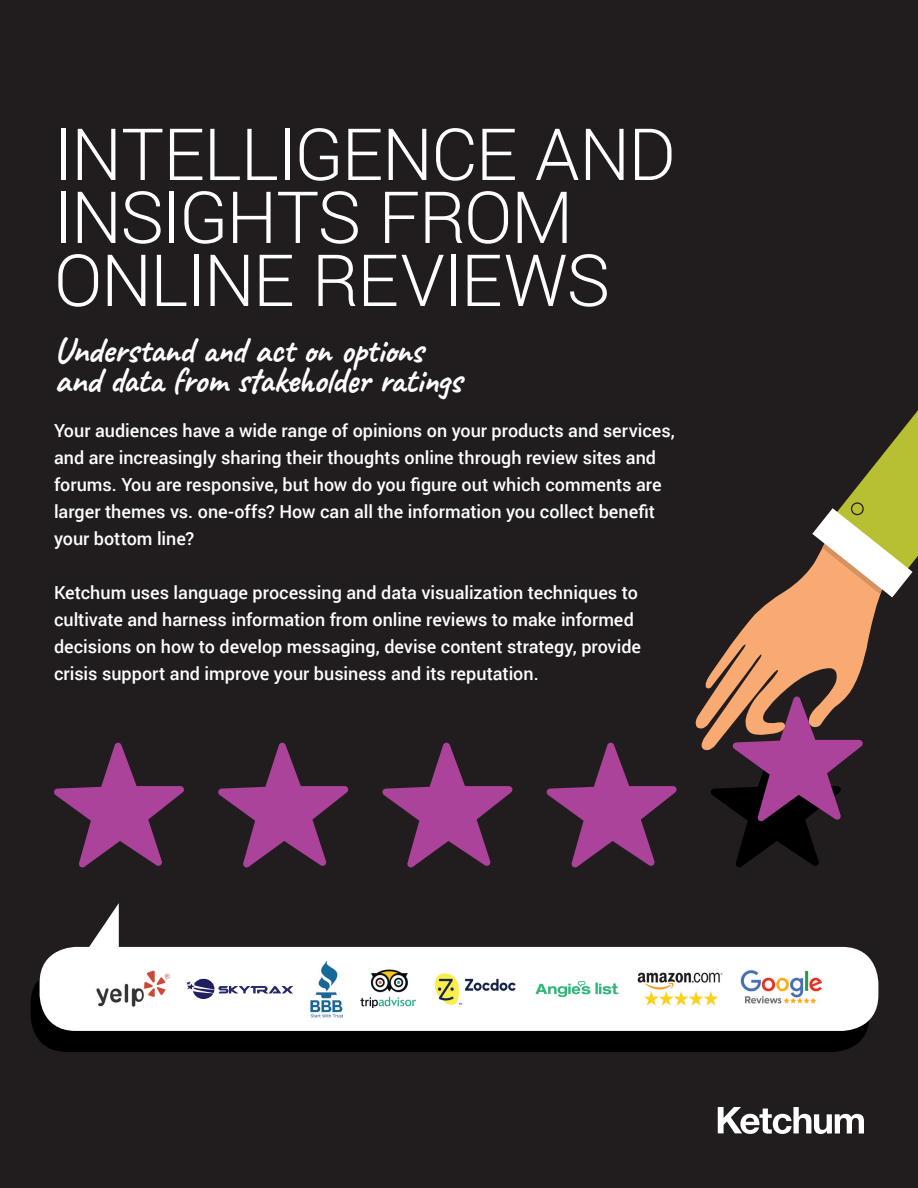
<style>
.page{position:relative;width:918px;height:1188px;background:#211d1f}
.page>*{position:absolute;margin:0;border:0;box-sizing:border-box;transform-origin:0 0}
.t1{font:300 72px/63px "Roboto";letter-spacing:-.02em;color:#fff}
.t2{font:700 36px/30px "Caveat";letter-spacing:-.025em;color:#fff}
.t3{font:500 18px/27px "Roboto";color:#fff}
</style>
<div class="page">
<div style="left:31px;top:968px;width:838px;height:84px;background:#000;border-radius:36px"></div>
<svg style="left:718px;top:1107px;width:146px;height:27px"></svg>
<svg style="left:54px;top:743px;width:130px;height:124px"></svg>
<svg style="left:218px;top:743px;width:130px;height:124px"></svg>
<svg style="left:382px;top:743px;width:131px;height:124px"></svg>
<svg style="left:546px;top:743px;width:131px;height:124px"></svg>
<svg style="left:695px;top:410px;width:223px;height:457px"></svg>
<div style="left:40px;top:947px;width:838px;height:84px;background:#fff;border-radius:36px"></div>
<svg style="left:187px;top:978px;width:106px;height:21px"></svg>
<img style="left:360px;top:970px;width:55px;height:38px">
<img style="left:536px;top:981px;width:84px;height:16px">
<img style="left:96px;top:970px;width:74px;height:37px">
<img style="left:311px;top:961px;width:32px;height:56px">
<img style="left:434px;top:973px;width:82px;height:32px">
<img style="left:741px;top:970px;width:80px;height:34px">
<img style="left:638px;top:972px;width:85px;height:34px">
<svg style="left:81px;top:903px;width:38px;height:44px"></svg>
<h1 class="t1" style="left:54px;top:121px;width:623px">INTELLIGENCE AND<br>INSIGHTS FROM<br>ONLINE REVIEWS</h1>
<h2 class="t2" style="left:54px;top:335px;width:409px">Understand and act on options and data from stakeholder ratings</h2>
<p class="t3" style="left:54px;top:416px;width:623px">Your audiences have a wide range of opinions on your products and services, and are increasingly sharing their thoughts online through review sites and forums. You are responsive, but how do you figure out which comments are larger themes vs. one-offs? How can all the information you collect benefit your bottom line?</p>
<p class="t3" style="left:54px;top:578px;width:589px">Ketchum uses language processing and data visualization techniques to cultivate and harness information from online reviews to make informed decisions on how to develop messaging, devise content strategy, provide crisis support and improve your business and its reputation.</p>
</div>
